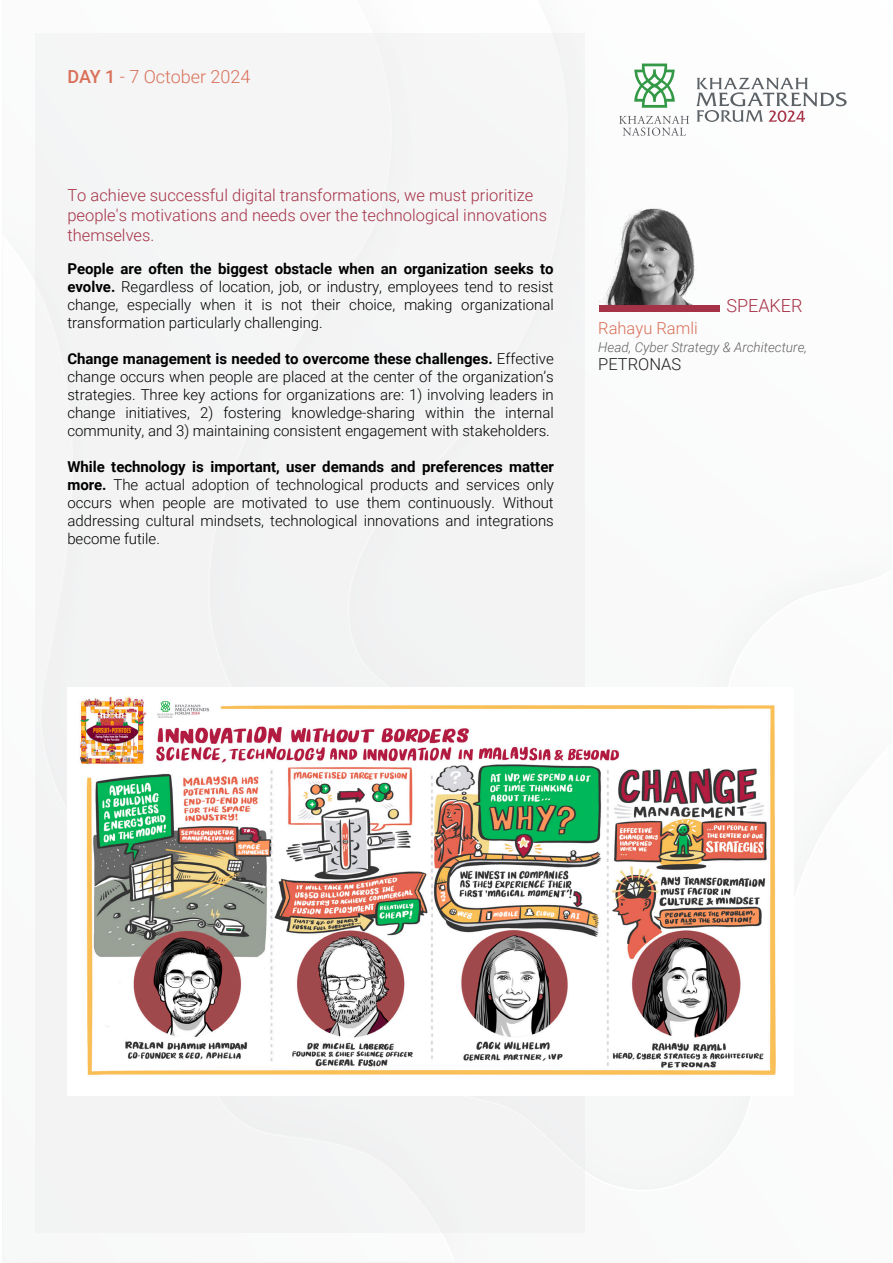
<style>
.page{position:relative;width:893px;height:1263px;background:#fff}
.page>*{position:absolute;margin:0;border:0;box-sizing:border-box;transform-origin:0 0}
.t1{font:300 18px "Roboto";color:#d97059}
.t2{font:300 18px "Roboto";color:#a63247}
.t3{font:300 16.5px/19.8px "Roboto";color:#a63247}
.t4{font:300 16.5px "Roboto";color:#d97059}
.t5{font:300 16.5px "Roboto";color:#231f20}
.t6{font:300 15px/18px "Roboto";color:#000;text-align:justify}
.t7{font:italic 300 13.5px "Roboto";color:#656263}
.s1{font-weight:500}
.s2{font-weight:700}
</style>
<div class="page">
<svg style="left:696px;top:78px;width:151px;height:44px"></svg>
<svg style="left:634px;top:64px;width:41px;height:44px"></svg>
<svg style="left:619px;top:116px;width:70px;height:20px"></svg>
<div style="left:35px;top:34px;width:550px;height:1199px;background:#f1f1f2"></div>
<img style="left:600px;top:207px;width:101px;height:99px">
<div style="left:599px;top:306px;width:121px;height:6px;background:#a63247"></div>
<img style="left:67px;top:687px;width:709px;height:409px">
<p class="t1" style="left:67px;top:64px;width:185px"><span class="s1">DAY 1</span> - 7 October 2024</p>
<p class="t3" style="left:67px;top:185px;width:481px">To achieve successful digital transformations, we must prioritize people's motivations and needs over the technological innovations themselves.</p>
<p class="t6" style="left:67px;top:259px;width:488px"><span class="s2">People are often the biggest obstacle when an organization seeks to evolve.</span> Regardless of location, job, or industry, employees tend to resist change, especially when it is not their choice, making organizational transformation particularly challenging.</p>
<p class="t6" style="left:67px;top:349px;width:488px"><span class="s2">Change management is needed to overcome these challenges.</span> Effective change occurs when people are placed at the center of the organization’s strategies. Three key actions for organizations are: 1) involving leaders in change initiatives, 2) fostering knowledge-sharing within the internal community, and 3) maintaining consistent engagement with stakeholders.</p>
<p class="t6" style="left:67px;top:457px;width:488px"><span class="s2">While technology is important, user demands and preferences matter more.</span> The actual adoption of technological products and services only occurs when people are motivated to use them continuously. Without addressing cultural mindsets, technological innovations and integrations become futile.</p>
<p class="t2" style="left:726px;top:293px;width:78px">SPEAKER</p>
<p class="t4" style="left:598px;top:317px;width:101px">Rahayu Ramli</p>
<p class="t7" style="left:598px;top:338px;width:210px">Head, Cyber Strategy &amp; Architecture,</p>
<p class="t5" style="left:598px;top:353px;width:84px">PETRONAS</p>
</div>
